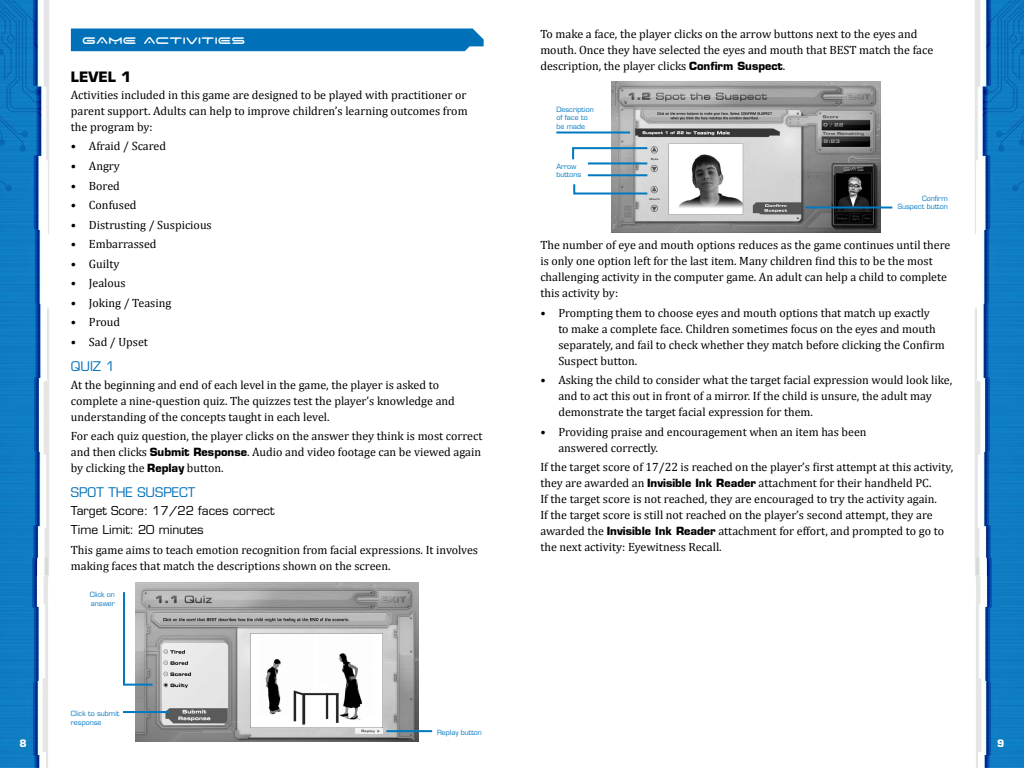
<style>
.page{position:relative;width:1024px;height:768px;background:#fff}
.page>*{position:absolute;margin:0;border:0;box-sizing:border-box;transform-origin:0 0}
.t1{font:15px "Space Age";letter-spacing:.01em;color:#fff}
.t2{font:700 14px "Eurostile LT Std";color:#000}
.t3{font:13px "Eurostile LT Std";color:#0071b9}
.t4{font:12px/16px "Cambria";color:#000}
.t5{font:12px/19.5px "Eurostile LT Std";color:#000}
.t6{font:700 10px "Eurostile LT Std";color:#fff}
.t7{font:7px/8.4px "Eurostile LT Std";color:#0079c1}
.s1{font-family:"Eurostile LT Std";font-weight:700;font-size:11px}
</style>
<div class="page">
<img style="left:0;top:0;width:1024px;height:768px">
<div style="left:71px;top:28px;width:413px;height:23px;background:#0071b9"></div>
<img style="left:136px;top:583px;width:283px;height:158px">
<svg style="left:122px;top:590px;width:33px;height:97px"></svg>
<hr style="left:123px;top:711px;width:46px;height:2px;background:#0079c1">
<hr style="left:386px;top:730px;width:46px;height:2px;background:#0079c1">
<img style="left:612px;top:82px;width:269px;height:150px">
<hr style="left:556px;top:132px;width:74px;height:2px;background:#0079c1">
<hr style="left:588px;top:162px;width:59px;height:2px;background:#0079c1">
<svg style="left:571px;top:146px;width:78px;height:15px"></svg>
<hr style="left:588px;top:174px;width:59px;height:2px;background:#0079c1">
<svg style="left:572px;top:182px;width:77px;height:14px"></svg>
<hr style="left:805px;top:207px;width:87px;height:2px;background:#0079c1">
<p class="t1" style="left:82px;top:33px;width:165px">GAME ACTIVITIES</p>
<p class="t2" style="left:71px;top:68px;width:62px">LEVEL 1</p>
<p class="t4" style="left:71px;top:87px;width:398px;text-align:justify">Activities included in this game are designed to be played with practitioner or parent support. Adults can help to improve children’s learning outcomes from the program by:</p>
<p class="t4" style="left:71px;top:138px;width:97px">• Afraid / Scared</p>
<p class="t4" style="left:71px;top:158px;width:51px">• Angry</p>
<p class="t4" style="left:71px;top:177px;width:51px">• Bored</p>
<p class="t4" style="left:71px;top:197px;width:67px">• Confused</p>
<p class="t4" style="left:71px;top:217px;width:142px">• Distrusting / Suspicious</p>
<p class="t4" style="left:71px;top:236px;width:87px">• Embarrassed</p>
<p class="t4" style="left:71px;top:256px;width:50px">• Guilty</p>
<p class="t4" style="left:71px;top:275px;width:56px">• Jealous</p>
<p class="t4" style="left:71px;top:295px;width:102px">• Joking / Teasing</p>
<p class="t4" style="left:71px;top:314px;width:51px">• Proud</p>
<p class="t4" style="left:71px;top:334px;width:79px">• Sad / Upset</p>
<p class="t3" style="left:71px;top:359px;width:45px">QUIZ 1</p>
<p class="t4" style="left:71px;top:376px;width:386px">At the beginning and end of each level in the game, the player is asked to complete a nine-question quiz. The quizzes test the player’s knowledge and understanding of the concepts taught in each level.</p>
<p class="t4" style="left:71px;top:428px;width:413px;text-align:justify">For each quiz question, the player clicks on the answer they think is most correct and then clicks <span class="s1">Submit Response</span>. Audio and video footage can be viewed again by clicking the <span class="s1">Replay</span> button.</p>
<p class="t3" style="left:71px;top:485px;width:126px">SPOT THE SUSPECT</p>
<p class="t5" style="left:71px;top:501px;width:205px">Target Score: 17/22 faces correct<br>Time Limit: 20 minutes</p>
<p class="t4" style="left:71px;top:542px;width:409px">This game aims to teach emotion recognition from facial expressions. It involves making faces that match the descriptions shown on the screen.</p>
<p class="t7" style="left:90px;top:591px;width:27px">Click on answer</p>
<p class="t7" style="left:71px;top:710px;width:50px">Click to submit response</p>
<p class="t7" style="left:437px;top:729px;width:47px">Replay button</p>
<p class="t4" style="left:540px;top:26px;width:394px">To make a face, the player clicks on the arrow buttons next to the eyes and mouth. Once they have selected the eyes and mouth that BEST match the face description, the player clicks <span class="s1">Confirm Suspect</span>.</p>
<p class="t7" style="left:556px;top:105px;width:39px">Description of face to be made</p>
<p class="t7" style="left:556px;top:162px;width:26px">Arrow buttons</p>
<p class="t7" style="left:898px;top:194px;width:52px;text-align:right">Confirm<br>Suspect button</p>
<p class="t4" style="left:540px;top:237px;width:412px">The number of eye and mouth options reduces as the game continues until there is only one option left for the last item. Many children find this to be the most challenging activity in the computer game. An adult can help a child to complete this activity by:</p>
<p class="t4" style="left:558px;top:305px;width:388px;text-indent:-18px">• Prompting them to choose eyes and mouth options that match up exactly<br>to make a complete face. Children sometimes focus on the eyes and mouth separately, and fail to check whether they match before clicking the Confirm Suspect button.</p>
<p class="t4" style="left:558px;top:372px;width:395px;text-indent:-18px">• Asking the child to consider what the target facial expression would look like, and to act this out in front of a mirror. If the child is unsure, the adult may demonstrate the target facial expression for them.</p>
<p class="t4" style="left:558px;top:424px;width:310px;text-indent:-18px">• Providing praise and encouragement when an item has been answered correctly.</p>
<p class="t4" style="left:540px;top:459px;width:414px">If the target score of 17/22 is reached on the player’s first attempt at this activity, they are awarded an <span class="s1">Invisible Ink Reader</span> attachment for their handheld PC.<br>If the target score is not reached, they are encouraged to try the activity again.<br>If the target score is still not reached on the player’s second attempt, they are awarded the <span class="s1">Invisible Ink Reader</span> attachment for effort, and prompted to go to the next activity: Eyewitness Recall.</p>
<p class="t6" style="left:20px;top:737px;width:9px">8</p>
<p class="t6" style="left:997px;top:737px;width:9px">9</p>
</div>
